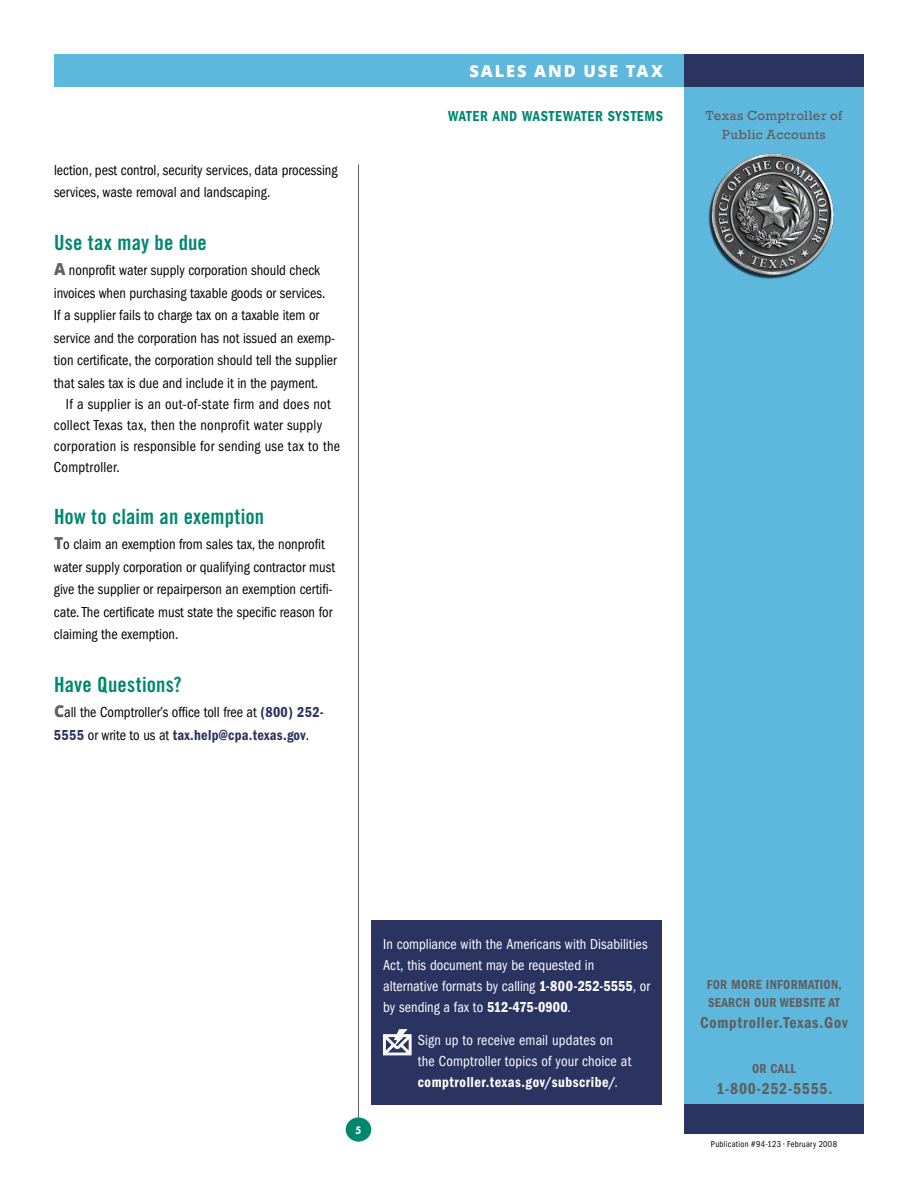
<style>
.page{position:relative;width:918px;height:1188px;background:#fff}
.page>*{position:absolute;margin:0;border:0;box-sizing:border-box;transform-origin:0 0}
.t1{font:21px "Trade Gothic LT Std Bd Cn 20";letter-spacing:.005em;color:#00876e}
.t2{font:16.5px "ITC Franklin Gothic Std Dm Cd";letter-spacing:.05em;color:#5f5f5f;scale:.95 1}
.t3{font:800 16.5px "Open Sans";letter-spacing:.115em;color:#fff}
.t4{font:condensed 15px/22.5px "ITC Franklin Gothic Std";color:#000;scale:.95 1}
.t5{font:condensed 15px/21px "ITC Franklin Gothic Std";letter-spacing:.005em;color:#fff;scale:.95 1}
.t6{font:15px "ITC Franklin Gothic Std Dm Cd";letter-spacing:.02em;color:#2b3461;scale:.95 1}
.t7{font:15px "ITC Franklin Gothic Std Dm Cd";letter-spacing:.035em;color:#fff;scale:.95 1}
.t8{font:15px "ITC Franklin Gothic Std Dm Cd";letter-spacing:.05em;color:#00876e;scale:.95 1}
.t9{font:13.5px/18px "ITC Franklin Gothic Std Dm Cd";letter-spacing:.025em;color:#5f5f5f;scale:.95 1}
.t10{font:13.5px/19.5px "Rockwell";letter-spacing:.025em;color:#5f5f5f;text-align:center}
.t11{font:700 12px "Tw Cen";color:#fff}
.t12{font:condensed 9px "ITC Franklin Gothic Std";letter-spacing:.03em;color:#000;scale:.95 1}
.s1{font-family:"Open Sans";font-weight:800;font-stretch:normal;font-size:16.5px;color:#5f5f5f}
.s2{font-family:"ITC Franklin Gothic Std Dm Cd";font-stretch:normal;color:#2b3461}
.s3{font-family:"ITC Franklin Gothic Std";font-stretch:condensed;color:#000}
.s4{font-family:"ITC Franklin Gothic Std Dm Cd";font-stretch:normal}
.s5{font-family:"ITC Franklin Gothic Std";font-stretch:condensed}
</style>
<div class="page">
<div style="left:684px;top:82px;width:180px;height:1052px;background:#5eb8de"></div>
<hr style="left:358px;top:164px;width:1px;height:978px;background:#5f5f5f">
<div style="left:346px;top:1117px;width:25px;height:25px;background:#00876e;border-radius:50%"></div>
<div style="left:684px;top:54px;width:180px;height:32px;background:#2b3461"></div>
<img style="left:708px;top:153px;width:126px;height:126px">
<div style="left:54px;top:54px;width:630px;height:32px;background:#5eb8de"></div>
<div style="left:684px;top:1105px;width:180px;height:29px;background:#2b3461"></div>
<div style="left:371px;top:920px;width:291px;height:185px;background:#2b3461"></div>
<svg style="left:383px;top:1029px;width:28px;height:26px"></svg>
<p class="t4" style="left:54px;top:159px;width:300px">lection, pest control, security services, data processing services, waste removal and landscaping.</p>
<h3 class="t1" style="left:54px;top:229px;width:154px">Use tax may be due</h3>
<p class="t4" style="left:54px;top:259px;width:299px"><span class="s1">A</span> nonprofit water supply corporation should check invoices when purchasing taxable goods or services.<br>If a supplier fails to charge tax on a taxable item or service and the corporation has not issued an exemp&shy;tion certificate, the corporation should tell the supplier that sales tax is due and include it in the payment.</p>
<p class="t4" style="left:54px;top:393px;width:303px;line-height:21px;text-indent:12px">If a supplier is an out-of-state firm and does not collect Texas tax, then the nonprofit water supply corporation is responsible for sending use tax to the Comptroller.</p>
<h3 class="t1" style="left:54px;top:504px;width:212px">How to claim an exemption</h3>
<p class="t4" style="left:54px;top:533px;width:297px"><span class="s1">T</span>o claim an exemption from sales tax, the nonprofit water supply corporation or qualifying contractor must give the supplier or repairperson an exemption certifi&shy;cate. The certificate must state the specific reason for claiming the exemption.</p>
<h3 class="t1" style="left:54px;top:671px;width:129px">Have Questions?</h3>
<p class="t4" style="left:54px;top:701px;width:286px"><span class="s1">C</span>all the Comptroller’s office toll free at <span class="s2">(800) 252-</span></p>
<p class="t6" style="left:54px;top:726px;width:270px">5555 <span class="s3">or write to us at</span> tax.help@cpa.texas.gov<span class="s3">.</span></p>
<p class="t3" style="left:470px;top:58px;width:195px">SALES AND USE TAX</p>
<p class="t8" style="left:448px;top:107px;width:228px">WATER AND WASTEWATER SYSTEMS</p>
<p class="t10" style="left:706px;top:106px;width:138px">Texas Comptroller of<br>Public Accounts</p>
<p class="t11" style="left:355px;top:1123px;width:8px">5</p>
<p class="t5" style="left:383px;top:933px;width:282px">In compliance with the Americans with Disabilities Act, this document may be requested in alternative formats by calling <span class="s4">1-800-252-5555</span>, or by sending a fax to <span class="s4">512-475-0900</span>.</p>
<p class="t5" style="left:418px;top:1029px;width:226px">Sign up to receive email updates on the Comptroller topics of your choice at</p>
<p class="t7" style="left:418px;top:1073px;width:212px">comptroller.texas.gov/subscribe/<span class="s5">.</span></p>
<p class="t9" style="left:707px;top:975px;width:144px">FOR MORE INFORMATION,<br>SEARCH OUR WEBSITE AT</p>
<p class="t2" style="left:700px;top:1013px;width:157px">Comptroller.Texas.Gov</p>
<p class="t9" style="left:752px;top:1059px;width:48px">OR CALL</p>
<p class="t2" style="left:716px;top:1079px;width:124px">1-800-252-5555.</p>
<p class="t12" style="left:711px;top:1139px;width:134px">Publication #94-123 • February 2008</p>
</div>
